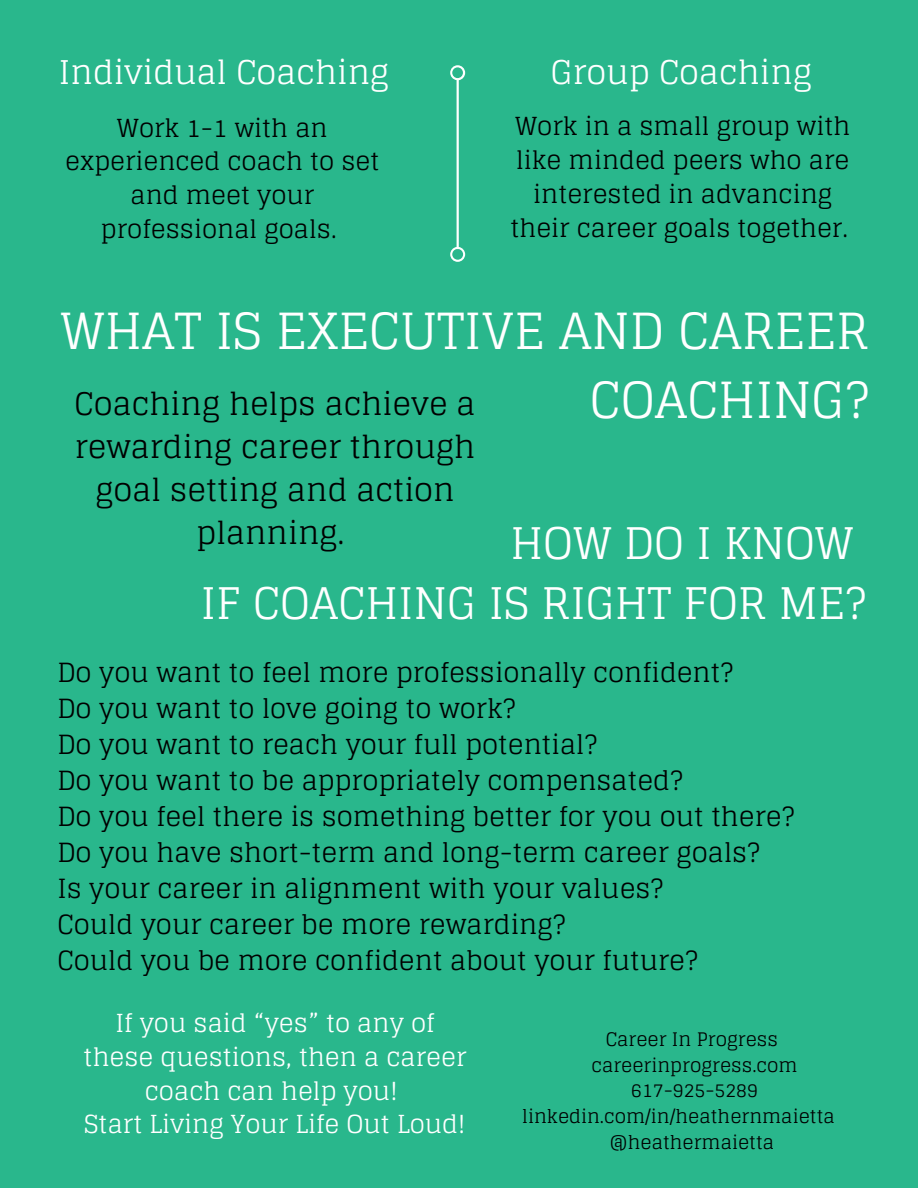
<style>
.page{position:relative;width:918px;height:1188px;background:#29b78c}
.page>*{position:absolute;margin:0;border:0;box-sizing:border-box;transform-origin:0 0}
.t1{font:49.8px "Glegoo";color:#fff}
.t2{font:43.65px "Glegoo";color:#fff}
.t3{font:32.7px "Glegoo";color:#fff}
.t4{font:31.2px/42.8px "Glegoo";color:#000;text-align:center}
.t5{font:26.4px "Glegoo";color:#000}
.t6{font:24.9px/33.8px "Glegoo";color:#000;text-align:center}
.t7{font:24.9px/33.8px "Glegoo";color:#fff;text-align:center}
.t8{font:18.75px/25.8px "Glegoo";color:#000}
</style>
<div class="page">
<svg style="left:450px;top:65px;width:15px;height:197px"></svg>
<p class="t3" style="left:59px;top:53px;width:332px">Individual Coaching</p>
<p class="t3" style="left:551px;top:53px;width:263px">Group Coaching</p>
<p class="t6" style="left:65px;top:111px;width:316px">Work 1-1 with an experienced coach to set and meet your professional goals.</p>
<p class="t6" style="left:510px;top:110px;width:341px">Work in a small group with like minded peers who are interested in advancing their career goals together.</p>
<p class="t1" style="left:61px;top:303px;width:810px">WHAT IS EXECUTIVE AND CAREER</p>
<p class="t4" style="left:75px;top:383px;width:402px">Coaching helps achieve a</p>
<p class="t1" style="left:590px;top:372px;width:281px">COACHING?</p>
<p class="t4" style="left:75px;top:426px;width:402px">rewarding career through goal setting and action planning.</p>
<p class="t2" style="left:510px;top:518px;width:345px">HOW DO I KNOW</p>
<p class="t2" style="left:201px;top:579px;width:667px">IF COACHING IS RIGHT FOR ME?</p>
<p class="t5" style="left:57px;top:657px;width:677px">Do you want to feel more professionally confident?</p>
<p class="t5" style="left:57px;top:693px;width:460px">Do you want to love going to work?</p>
<p class="t5" style="left:57px;top:729px;width:541px">Do you want to reach your full potential?</p>
<p class="t5" style="left:57px;top:765px;width:627px">Do you want to be appropriately compensated?</p>
<p class="t5" style="left:57px;top:801px;width:739px">Do you feel there is something better for you out there?</p>
<p class="t5" style="left:57px;top:837px;width:704px">Do you have short-term and long-term career goals?</p>
<p class="t5" style="left:57px;top:873px;width:607px">Is your career in alignment with your values?</p>
<p class="t5" style="left:57px;top:909px;width:510px">Could your career be more rewarding?</p>
<p class="t5" style="left:57px;top:945px;width:642px">Could you be more confident about your future?</p>
<p class="t7" style="left:84px;top:1007px;width:384px">If you said “yes” to any of these questions, then a career coach can help you!</p>
<p class="t7" style="left:84px;top:1108px;width:383px">Start Living Your Life Out Loud!</p>
<p class="t8" style="left:606px;top:1026px;width:174px">Career In Progress</p>
<p class="t8" style="left:591px;top:1052px;width:208px">careerinprogress.com</p>
<p class="t8" style="left:631px;top:1078px;width:128px">617-925-5289</p>
<p class="t8" style="left:610px;top:1104px;width:227px;text-indent:-87px">linkedin.com/in/heathernmaietta @heathermaietta</p>
</div>
